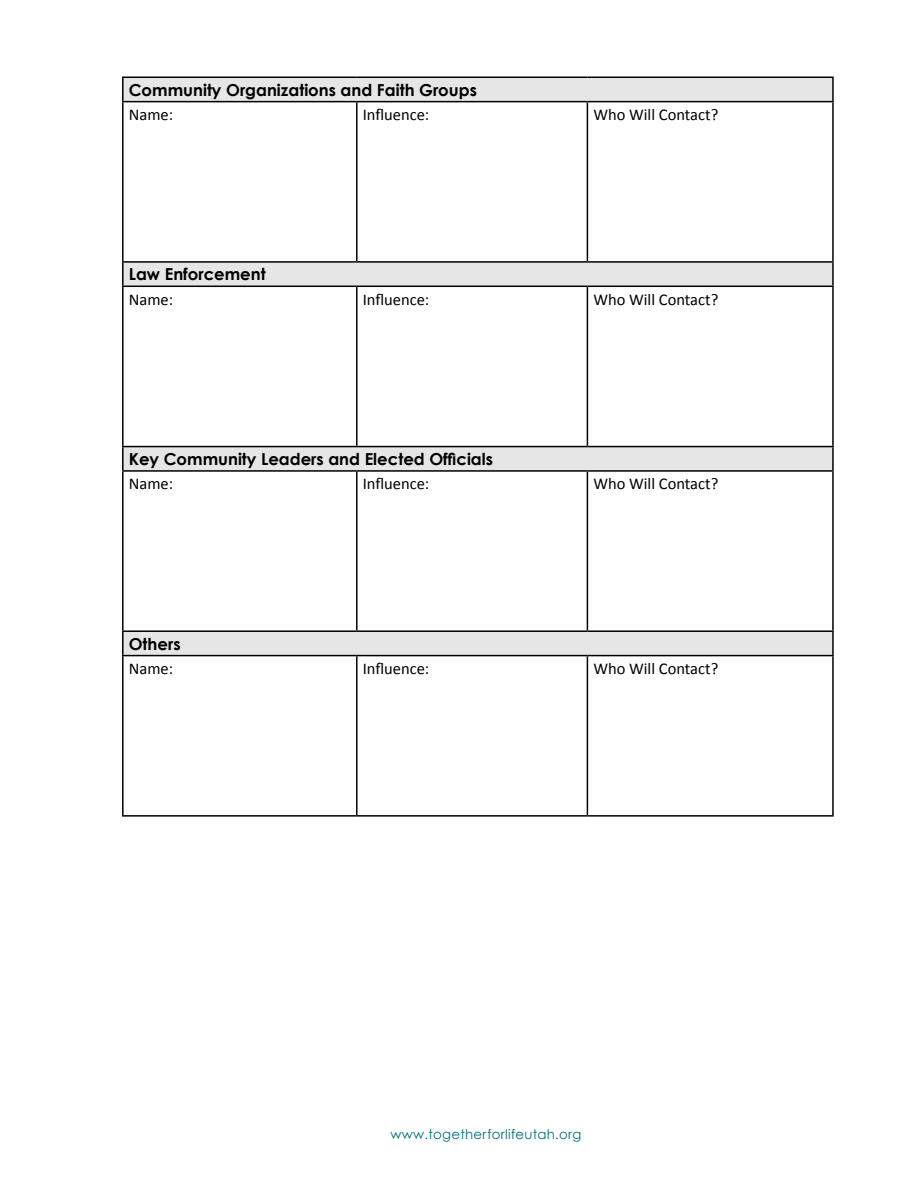
<style>
.page{position:relative;width:918px;height:1188px;background:#fff}
.page>*{position:absolute;margin:0;border:0;box-sizing:border-box;transform-origin:0 0}
.t1{font:16.5px "Calibri";color:#000}
.t2{font:700 16.5px "Century Gothic";color:#000}
.t3{font:13.35px "Century Gothic";letter-spacing:.02em;color:#007278}
</style>
<div class="page">
<svg style="left:124px;top:78px;width:708px;height:577px"></svg>
<hr style="left:587px;top:102px;width:1px;height:159px;background:#000">
<hr style="left:587px;top:287px;width:1px;height:159px;background:#000">
<hr style="left:587px;top:472px;width:1px;height:158px;background:#000">
<hr style="left:357px;top:630px;width:230px;height:2px;background:#000">
<hr style="left:587px;top:630px;width:247px;height:2px;background:#000">
<hr style="left:122px;top:630px;width:235px;height:2px;background:#000">
<hr style="left:122px;top:815px;width:235px;height:2px;background:#000">
<hr style="left:357px;top:815px;width:230px;height:2px;background:#000">
<hr style="left:587px;top:815px;width:247px;height:2px;background:#000">
<hr style="left:122px;top:656px;width:2px;height:159px;background:#000">
<hr style="left:356px;top:102px;width:2px;height:159px;background:#000">
<hr style="left:356px;top:287px;width:2px;height:159px;background:#000">
<hr style="left:356px;top:472px;width:2px;height:158px;background:#000">
<hr style="left:356px;top:656px;width:2px;height:159px;background:#000">
<hr style="left:587px;top:656px;width:1px;height:159px;background:#000">
<hr style="left:832px;top:656px;width:2px;height:159px;background:#000">
<hr style="left:122px;top:102px;width:2px;height:159px;background:#000">
<hr style="left:832px;top:102px;width:2px;height:159px;background:#000">
<hr style="left:122px;top:287px;width:2px;height:159px;background:#000">
<hr style="left:832px;top:287px;width:2px;height:159px;background:#000">
<hr style="left:122px;top:472px;width:2px;height:158px;background:#000">
<hr style="left:832px;top:472px;width:2px;height:158px;background:#000">
<hr style="left:122px;top:632px;width:2px;height:23px;background:#000">
<hr style="left:832px;top:632px;width:2px;height:23px;background:#000">
<hr style="left:122px;top:655px;width:235px;height:1px;background:#000">
<hr style="left:357px;top:655px;width:230px;height:1px;background:#000">
<hr style="left:587px;top:655px;width:247px;height:1px;background:#000">
<hr style="left:122px;top:446px;width:235px;height:1px;background:#000">
<hr style="left:122px;top:447px;width:2px;height:23px;background:#000">
<hr style="left:357px;top:446px;width:230px;height:1px;background:#000">
<hr style="left:587px;top:446px;width:247px;height:1px;background:#000">
<hr style="left:832px;top:447px;width:2px;height:23px;background:#000">
<hr style="left:122px;top:470px;width:235px;height:2px;background:#000">
<hr style="left:357px;top:470px;width:230px;height:2px;background:#000">
<hr style="left:587px;top:470px;width:247px;height:2px;background:#000">
<hr style="left:122px;top:261px;width:235px;height:2px;background:#000">
<hr style="left:122px;top:263px;width:2px;height:23px;background:#000">
<hr style="left:357px;top:261px;width:230px;height:2px;background:#000">
<hr style="left:587px;top:261px;width:247px;height:2px;background:#000">
<hr style="left:832px;top:263px;width:2px;height:23px;background:#000">
<hr style="left:122px;top:286px;width:235px;height:1px;background:#000">
<hr style="left:357px;top:286px;width:230px;height:1px;background:#000">
<hr style="left:587px;top:286px;width:247px;height:1px;background:#000">
<hr style="left:122px;top:77px;width:235px;height:1px;background:#000">
<hr style="left:122px;top:78px;width:2px;height:23px;background:#000">
<hr style="left:357px;top:77px;width:230px;height:1px;background:#000">
<hr style="left:587px;top:77px;width:247px;height:1px;background:#000">
<hr style="left:832px;top:78px;width:2px;height:23px;background:#000">
<hr style="left:122px;top:101px;width:235px;height:1px;background:#000">
<hr style="left:357px;top:101px;width:230px;height:1px;background:#000">
<hr style="left:587px;top:101px;width:247px;height:1px;background:#000">
<p class="t2" style="left:129px;top:79px;width:350px">Community Organizations and Faith Groups</p>
<p class="t1" style="left:129px;top:104px;width:46px">Name:</p>
<p class="t1" style="left:363px;top:104px;width:68px">Influence:</p>
<p class="t1" style="left:593px;top:104px;width:126px">Who Will Contact?</p>
<p class="t2" style="left:129px;top:264px;width:138px">Law Enforcement</p>
<p class="t1" style="left:129px;top:289px;width:46px">Name:</p>
<p class="t1" style="left:363px;top:289px;width:68px">Influence:</p>
<p class="t1" style="left:593px;top:289px;width:126px">Who Will Contact?</p>
<p class="t2" style="left:129px;top:449px;width:366px">Key Community Leaders and Elected Officials</p>
<p class="t1" style="left:129px;top:473px;width:46px">Name:</p>
<p class="t1" style="left:363px;top:473px;width:68px">Influence:</p>
<p class="t1" style="left:593px;top:473px;width:126px">Who Will Contact?</p>
<p class="t2" style="left:129px;top:633px;width:53px">Others</p>
<p class="t1" style="left:129px;top:658px;width:46px">Name:</p>
<p class="t1" style="left:363px;top:658px;width:68px">Influence:</p>
<p class="t1" style="left:593px;top:658px;width:126px">Who Will Contact?</p>
<p class="t3" style="left:391px;top:1126px;width:193px">www.togetherforlifeutah.org</p>
</div>
